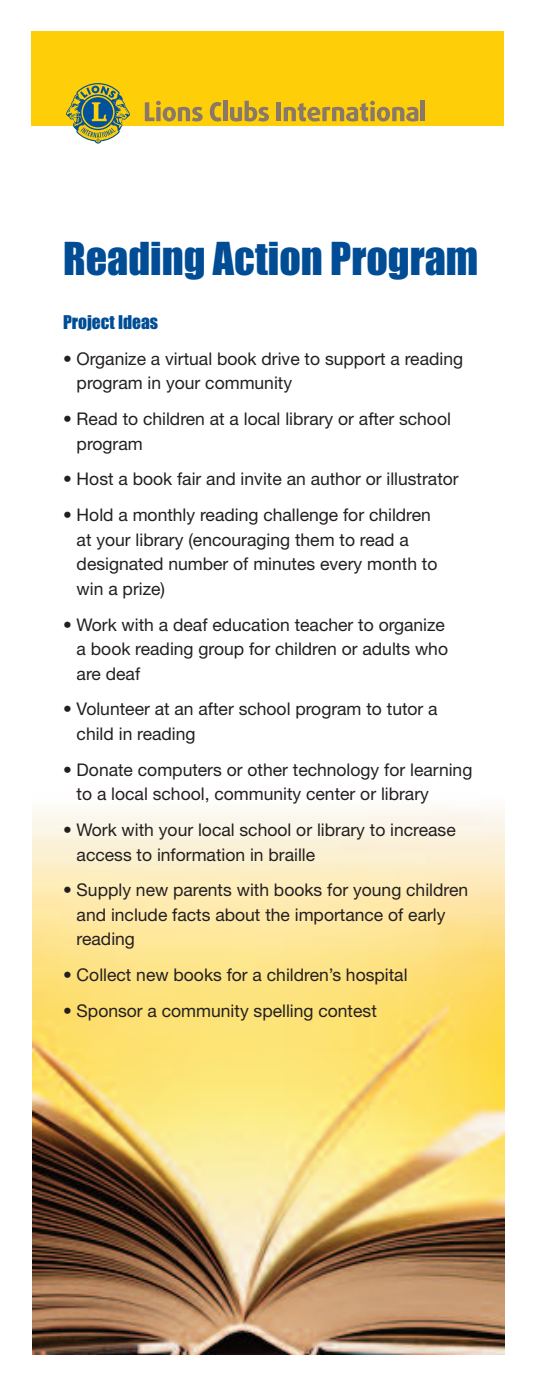
<style>
.page{position:relative;width:536px;height:1386px;background:#fff}
.page>*{position:absolute;margin:0;border:0;box-sizing:border-box;transform-origin:0 0}
.t1{font:42px "Impact";color:#014d95}
.t2{font:17.5px/24.5px "Helvetica Neue";color:#231f20}
.t3{font:17.5px "Impact";color:#014d95}
</style>
<div class="page">
<img style="left:33px;top:807px;width:471px;height:547px">
<div style="left:32px;top:32px;width:472px;height:94px;background:#fece08"></div>
<svg style="left:66px;top:83px;width:64px;height:61px"></svg>
<svg style="left:145px;top:101px;width:57px;height:21px"></svg>
<svg style="left:210px;top:102px;width:11px;height:20px"></svg>
<hr style="left:223px;top:101px;width:4px;height:20px;background:#8a7966">
<svg style="left:230px;top:101px;width:39px;height:21px"></svg>
<div style="left:276px;top:102px;width:5px;height:19px;background:#8a7966"></div>
<svg style="left:283px;top:101px;width:135px;height:21px"></svg>
<div style="left:420px;top:101px;width:5px;height:20px;background:#8a7966"></div>
<h1 class="t1" style="left:63px;top:236px;width:416px">Reading Action Program</h1>
<p class="t3" style="left:63px;top:313px;width:97px">Project Ideas</p>
<p class="t2" style="left:77px;top:348px;width:388px;text-indent:-14px">• Organize a virtual book drive to support a reading program in your community</p>
<p class="t2" style="left:77px;top:408px;width:376px;text-indent:-14px">• Read to children at a local library or after school program</p>
<p class="t2" style="left:63px;top:469px;width:397px">• Host a book fair and invite an author or illustrator</p>
<p class="t2" style="left:77px;top:504px;width:362px;text-indent:-14px">• Hold a monthly reading challenge for children at your library (encouraging them to read a designated number of minutes every month to win a prize)</p>
<p class="t2" style="left:77px;top:614px;width:373px;text-indent:-14px">• Work with a deaf education teacher to organize a book reading group for children or adults who are deaf</p>
<p class="t2" style="left:77px;top:699px;width:362px;text-indent:-14px">• Volunteer at an after school program to tutor a child in reading</p>
<p class="t2" style="left:77px;top:759px;width:397px;text-indent:-14px">• Donate computers or other technology for learning to a local school, community center or library</p>
<p class="t2" style="left:77px;top:819px;width:380px;text-indent:-14px">• Work with your local school or library to increase access to information in braille</p>
<p class="t2" style="left:77px;top:880px;width:393px;text-indent:-14px">• Supply new parents with books for young children and include facts about the importance of early reading</p>
<p class="t2" style="left:63px;top:964px;width:346px">• Collect new books for a children’s hospital</p>
<p class="t2" style="left:63px;top:1000px;width:315px">• Sponsor a community spelling contest</p>
</div>
